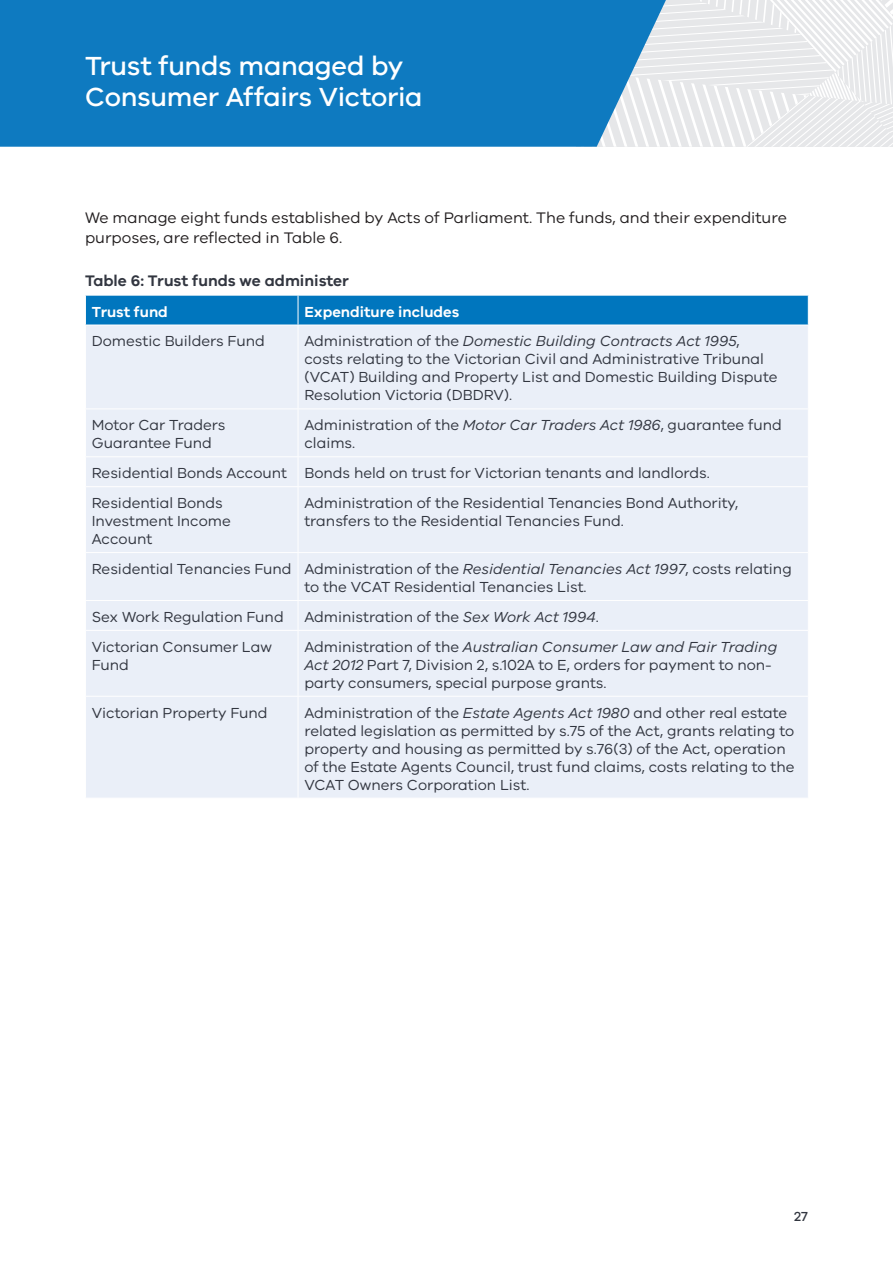
<style>
.page{position:relative;width:893px;height:1263px;background:#fff}
.page>*{position:absolute;margin:0;border:0;box-sizing:border-box;transform-origin:0 0}
.t1{font:500 27px/31.5px "VIC";letter-spacing:-.01em;color:#fff}
.t2{font:15.75px/20.2px "VIC";color:#231f20}
.t3{font:600 15.75px "VIC";color:#323640}
.t4{font:15px/18px "VIC";color:#323640}
.t5{font:600 15px "VIC";color:#fff}
.t6{font:500 13.5px "VIC";color:#323640}
.s1{font-style:italic}
</style>
<div class="page">
<svg style="left:672px;top:0;width:221px;height:147px"></svg>
<div style="left:0;top:0;width:672px;height:147px;background:#0e7ac0"></div>
<div style="left:86px;top:296px;width:722px;height:29px;background:#0076be"></div>
<div style="left:86px;top:326px;width:722px;height:472px;background:#eaeff8"></div>
<hr style="left:298px;top:295px;width:1px;height:30px;background:#fff">
<hr style="left:298px;top:325px;width:1px;height:83px;background:#fff">
<hr style="left:85px;top:408px;width:213px;height:1px;background:#fff">
<hr style="left:298px;top:408px;width:511px;height:1px;background:#fff">
<hr style="left:298px;top:409px;width:1px;height:47px;background:#fff">
<hr style="left:85px;top:456px;width:213px;height:1px;background:#fff">
<hr style="left:298px;top:456px;width:511px;height:1px;background:#fff">
<svg style="left:298px;top:457px;width:1px;height:29px"></svg>
<hr style="left:85px;top:486px;width:213px;height:1px;background:#fff">
<hr style="left:298px;top:486px;width:511px;height:1px;background:#fff">
<hr style="left:298px;top:487px;width:1px;height:65px;background:#fff">
<hr style="left:85px;top:552px;width:213px;height:1px;background:#fff">
<hr style="left:298px;top:552px;width:511px;height:1px;background:#fff">
<hr style="left:298px;top:553px;width:1px;height:47px;background:#fff">
<hr style="left:85px;top:600px;width:213px;height:1px;background:#fff">
<hr style="left:298px;top:600px;width:511px;height:1px;background:#fff">
<svg style="left:298px;top:601px;width:1px;height:29px"></svg>
<hr style="left:85px;top:630px;width:213px;height:1px;background:#fff">
<hr style="left:298px;top:630px;width:511px;height:1px;background:#fff">
<hr style="left:298px;top:631px;width:1px;height:65px;background:#fff">
<hr style="left:85px;top:696px;width:213px;height:1px;background:#fff">
<hr style="left:298px;top:696px;width:511px;height:1px;background:#fff">
<hr style="left:298px;top:697px;width:1px;height:101px;background:#fff">
<h1 class="t1" style="left:85px;top:49px;width:339px">Trust funds managed by<br>Consumer Affairs Victoria</h1>
<p class="t2" style="left:85px;top:207px;width:703px">We manage eight funds established by Acts of Parliament. The funds, and their expenditure purposes, are reflected in Table 6.</p>
<p class="t3" style="left:85px;top:271px;width:265px">Table 6: Trust funds we administer</p>
<p class="t5" style="left:92px;top:302px;width:78px">Trust fund</p>
<p class="t5" style="left:304px;top:302px;width:156px">Expenditure includes</p>
<p class="t4" style="left:92px;top:332px;width:174px">Domestic Builders Fund</p>
<p class="t4" style="left:304px;top:332px;width:474px">Administration of the <span class="s1">Domestic Building Contracts Act 1995</span>, costs relating to the Victorian Civil and Administrative Tribunal (VCAT) Building and Property List and Domestic Building Dispute Resolution Victoria (DBDRV).</p>
<p class="t4" style="left:92px;top:416px;width:135px">Motor Car Traders<br>Guarantee Fund</p>
<p class="t4" style="left:304px;top:416px;width:479px">Administration of the <span class="s1">Motor Car Traders Act 1986</span>, guarantee fund claims.</p>
<p class="t4" style="left:92px;top:458px;width:618px;line-height:29.8px">Residential Bonds Account Bonds held on trust for Victorian tenants and landlords.<br>Residential Bonds</p>
<p class="t4" style="left:92px;top:511px;width:140px">Investment Income<br>Account</p>
<p class="t4" style="left:304px;top:493px;width:435px">Administration of the Residential Tenancies Bond Authority, transfers to the Residential Tenancies Fund.</p>
<p class="t4" style="left:92px;top:559px;width:701px;text-align:center">Residential Tenancies Fund Administration of the <span class="s1">Residential Tenancies Act 1997</span>, costs relating to the VCAT Residential Tenancies List.</p>
<p class="t4" style="left:92px;top:607px;width:193px">Sex Work Regulation Fund</p>
<p class="t4" style="left:304px;top:607px;width:294px">Administration of the <span class="s1">Sex Work Act 1994</span>.</p>
<p class="t4" style="left:92px;top:637px;width:182px">Victorian Consumer Law<br>Fund</p>
<p class="t4" style="left:304px;top:637px;width:474px">Administration of the <span class="s1">Australian Consumer Law and Fair Trading<br>Act 2012</span> Part 7, Division 2, s.102A to E, orders for payment to non&shy;party consumers, special purpose grants.</p>
<p class="t4" style="left:92px;top:703px;width:177px">Victorian Property Fund</p>
<p class="t4" style="left:304px;top:703px;width:492px">Administration of the <span class="s1">Estate Agents Act 1980</span> and other real estate related legislation as permitted by s.75 of the Act, grants relating to property and housing as permitted by s.76(3) of the Act, operation of the Estate Agents Council, trust fund claims, costs relating to the VCAT Owners Corporation List.</p>
<p class="t6" style="left:794px;top:1208px;width:15px">27</p>
</div>
